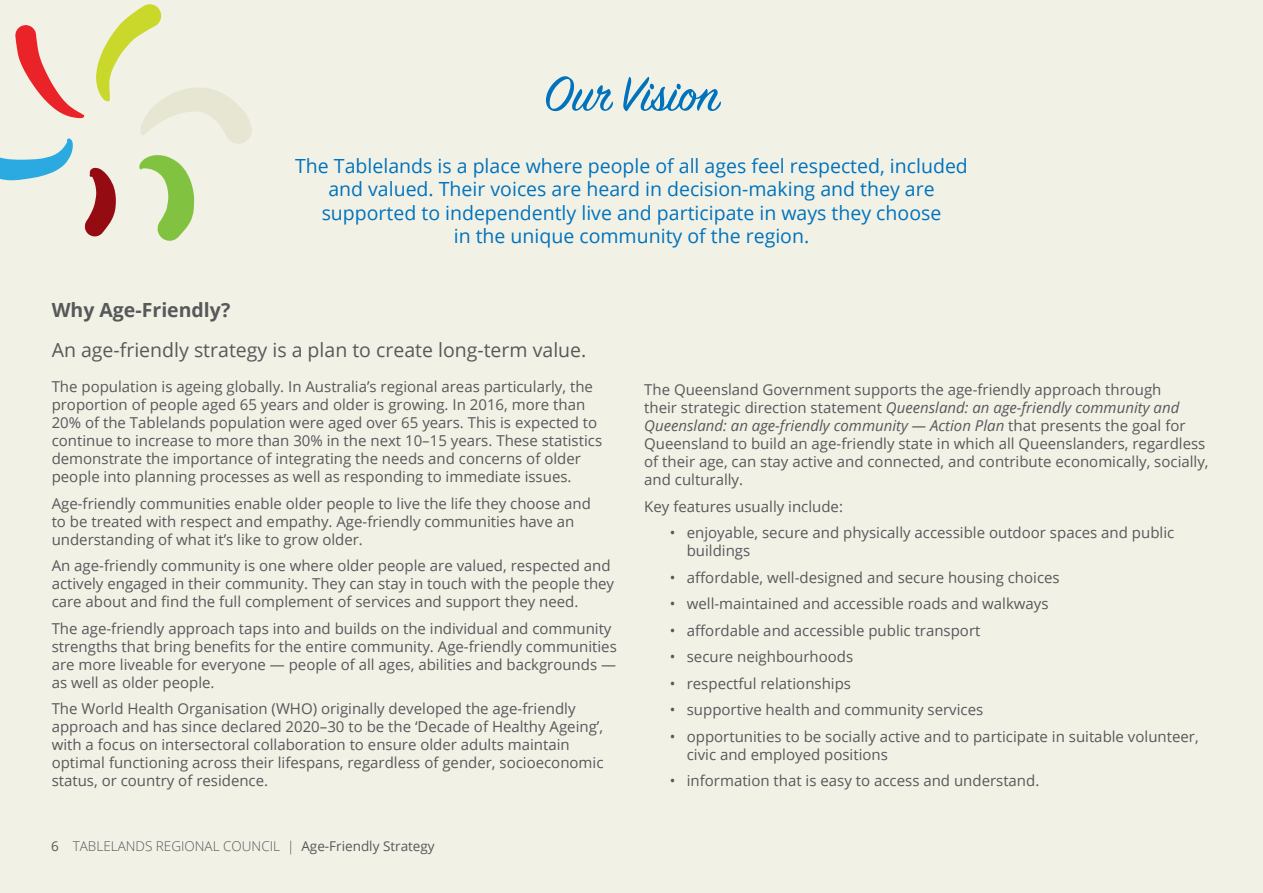
<style>
.page{position:relative;width:1263px;height:893px;background:#f2f1e6}
.page>*{position:absolute;margin:0;border:0;box-sizing:border-box;transform-origin:0 0}
.t1{font:19.5px/23.4px "Open Sans";color:#0073bc;text-align:center}
.t2{font:19.5px "Open Sans";color:#57585a}
.t3{font:700 19.5px "Open Sans";color:#57585a}
.t4{font:15px/18px "Open Sans";color:#57585a}
.t5{font:300 13.5px "Open Sans";color:#57585a}
.s1{font-weight:400}
.s2{font-style:italic}
</style>
<div class="page">
<svg style="left:546px;top:76px;width:175px;height:36px"></svg>
<svg style="left:139px;top:155px;width:55px;height:86px"></svg>
<svg style="left:85px;top:167px;width:31px;height:69px"></svg>
<svg style="left:0;top:138px;width:73px;height:42px"></svg>
<svg style="left:15px;top:25px;width:69px;height:93px"></svg>
<svg style="left:96px;top:4px;width:156px;height:140px"></svg>
<p class="t1" style="left:295px;top:154px;width:674px">The Tablelands is a place where people of all ages feel respected, included and valued. Their voices are heard in decision-making and they are supported to independently live and participate in ways they choose<br>in the unique community of the region.</p>
<h1 class="t3" style="left:52px;top:296px;width:180px">Why Age-Friendly?</h1>
<h1 class="t2" style="left:52px;top:337px;width:536px">An age-friendly strategy is a plan to create long-term value.</h1>
<p class="t4" style="left:52px;top:377px;width:552px">The population is ageing globally. In Australia’s regional areas particularly, the proportion of people aged 65 years and older is growing. In 2016, more than 20% of the Tablelands population were aged over 65 years. This is expected to continue to increase to more than 30% in the next 10–15 years. These statistics demonstrate the importance of integrating the needs and concerns of older people into planning processes as well as responding to immediate issues.</p>
<p class="t4" style="left:52px;top:494px;width:541px">Age-friendly communities enable older people to live the life they choose and to be treated with respect and empathy. Age-friendly communities have an understanding of what it’s like to grow older.</p>
<p class="t4" style="left:52px;top:556px;width:564px">An age-friendly community is one where older people are valued, respected and actively engaged in their community. They can stay in touch with the people they care about and find the full complement of services and support they need.</p>
<p class="t4" style="left:52px;top:619px;width:567px">The age-friendly approach taps into and builds on the individual and community strengths that bring benefits for the entire community. Age-friendly communities are more liveable for everyone — people of all ages, abilities and backgrounds — as well as older people.</p>
<p class="t4" style="left:52px;top:699px;width:553px">The World Health Organisation (WHO) originally developed the age-friendly approach and has since declared 2020–30 to be the ‘Decade of Healthy Ageing’, with a focus on intersectoral collaboration to ensure older adults maintain optimal functioning across their lifespans, regardless of gender, socioeconomic status, or country of residence.</p>
<p class="t5" style="left:51px;top:837px;width:385px"><span class="s1">6</span> TABLELANDS REGIONAL COUNCIL | <span class="s1">Age-Friendly Strategy</span></p>
<p class="t4" style="left:644px;top:380px;width:566px">The Queensland Government supports the age-friendly approach through<br>their strategic direction statement <span class="s2">Queensland: an age-friendly community and Queensland: an age-friendly community — Action Plan</span> that presents the goal for Queensland to build an age-friendly state in which all Queenslanders, regardless of their age, can stay active and connected, and contribute economically, socially, and culturally.</p>
<p class="t4" style="left:644px;top:497px;width:200px">Key features usually include:</p>
<p class="t4" style="left:687px;top:523px;width:489px;text-indent:-17px">• enjoyable, secure and physically accessible outdoor spaces and public buildings</p>
<p class="t4" style="left:670px;top:568px;width:391px">• affordable, well-designed and secure housing choices</p>
<p class="t4" style="left:670px;top:594px;width:380px">• well-maintained and accessible roads and walkways</p>
<p class="t4" style="left:670px;top:621px;width:312px">• affordable and accessible public transport</p>
<p class="t4" style="left:670px;top:647px;width:185px">• secure neighbourhoods</p>
<p class="t4" style="left:670px;top:674px;width:183px">• respectful relationships</p>
<p class="t4" style="left:670px;top:700px;width:315px">• supportive health and community services</p>
<p class="t4" style="left:687px;top:727px;width:513px;text-indent:-17px">• opportunities to be socially active and to participate in suitable volunteer, civic and employed positions</p>
<p class="t4" style="left:670px;top:771px;width:371px">• information that is easy to access and understand.</p>
</div>
